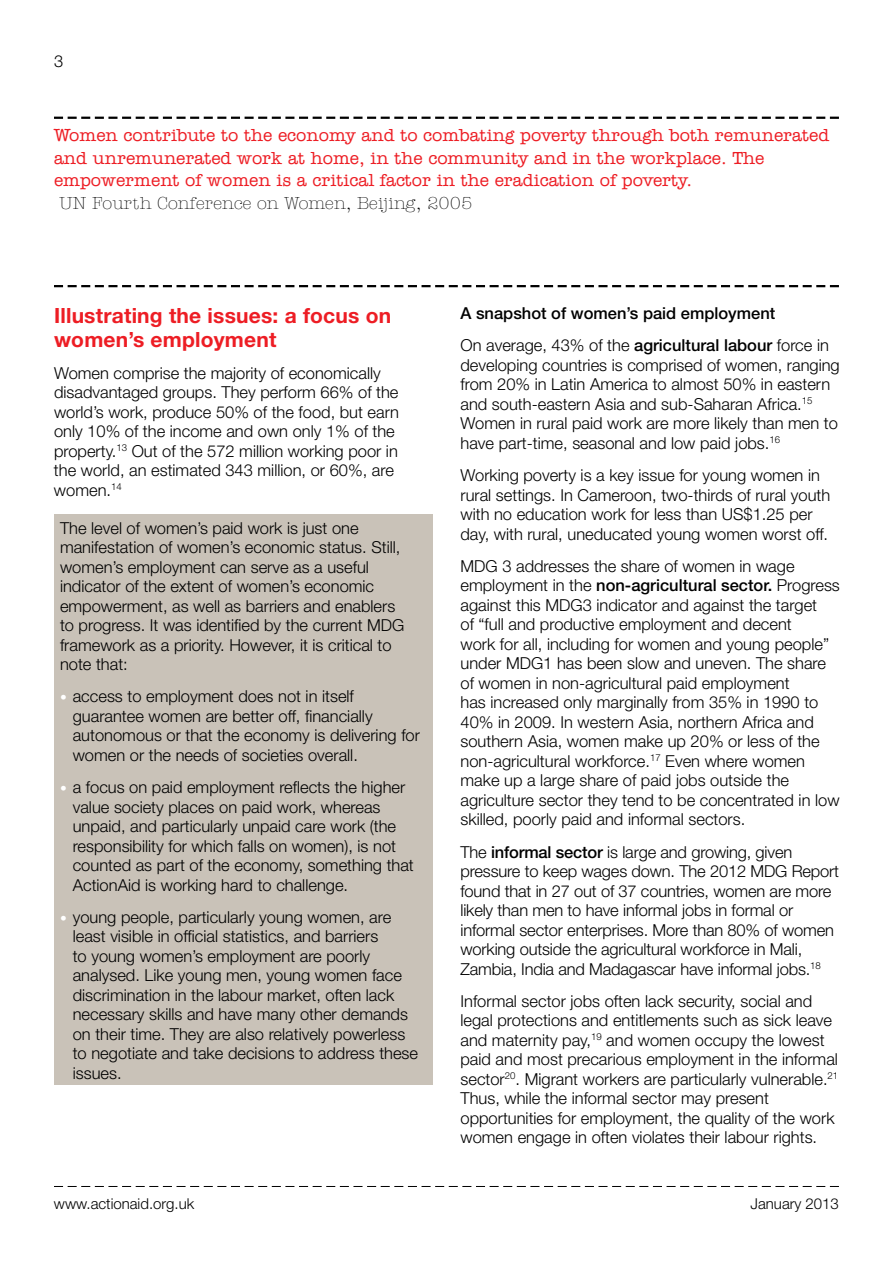
<style>
.page{position:relative;width:893px;height:1263px;background:#fff}
.page>*{position:absolute;margin:0;border:0;box-sizing:border-box;transform-origin:0 0}
.t1{font:700 21px/24px "Helvetica Neue";letter-spacing:.01em;color:#ed1d24}
.t2{font:500 18px/22.5px "Amer Typewriter IT Cby BT";color:#ed1d24}
.t3{font:300 18px "Amer Typewriter IT Cby BT";color:#000}
.t4{font:300 16.5px/19.5px "Helvetica Neue";color:#000}
.t5{font:500 16.5px/32.2px "Helvetica Neue";color:#000}
.t6{font:300 15px "Helvetica Neue";color:#000}
.s1{font-size:13.5px;color:#fff}
.s2{font-weight:300}
.s3{font-weight:500}
</style>
<div class="page">
<svg style="left:54px;top:1186px;width:785px;height:1px"></svg>
<svg style="left:54px;top:117px;width:785px;height:2px"></svg>
<svg style="left:54px;top:285px;width:785px;height:2px"></svg>
<div style="left:54px;top:515px;width:378px;height:570px;background:#c9c2b8"></div>
<p class="t4" style="left:54px;top:51px;width:11px">3</p>
<p class="t2" style="left:54px;top:124px;width:777px">Women contribute to the economy and to combating poverty through both remunerated and unremunerated work at home, in the community and in the workplace. The empowerment of women is a critical factor in the eradication of poverty.</p>
<p class="t3" style="left:60px;top:192px;width:414px">UN Fourth Conference on Women, Beijing, 2005</p>
<p class="t1" style="left:54px;top:303px;width:339px">Illustrating the issues: a focus on women’s employment</p>
<p class="t4" style="left:54px;top:363px;width:347px">Women comprise the majority of economically disadvantaged groups. They perform 66% of the world’s work, produce 50% of the food, but earn only 10% of the income and own only 1% of the property.<sup>13</sup> Out of the 572 million working poor in the world, an estimated 343 million, or 60%, are women.<sup>14</sup></p>
<p class="t4" style="left:60px;top:518px;width:346px">The level of women’s paid work is just one manifestation of women’s economic status. Still, women’s employment can serve as a useful indicator of the extent of women’s economic empowerment, as well as barriers and enablers to progress. It was identified by the current MDG framework as a priority. However, it is critical to note that:</p>
<p class="t4" style="left:73px;top:686px;width:349px;text-indent:-13px"><span class="s1">•</span> access to employment does not in itself guarantee women are better off, financially autonomous or that the economy is delivering for women or the needs of societies overall.</p>
<p class="t4" style="left:73px;top:777px;width:343px;text-indent:-13px"><span class="s1">•</span> a focus on paid employment reflects the higher value society places on paid work, whereas unpaid, and particularly unpaid care work (the responsibility for which falls on women), is not counted as part of the economy, something that ActionAid is working hard to challenge.</p>
<p class="t4" style="left:73px;top:907px;width:347px;text-indent:-13px"><span class="s1">•</span> young people, particularly young women, are least visible in official statistics, and barriers<br>to young women’s employment are poorly analysed. Like young men, young women face discrimination in the labour market, often lack necessary skills and have many other demands on their time. They are also relatively powerless to negotiate and take decisions to address these issues.</p>
<p class="t5" style="left:460px;top:297px;width:370px">A snapshot of women’s paid employment<br><span class="s2">On average, 43% of the</span> agricultural labour <span class="s2">force in</span></p>
<p class="t4" style="left:460px;top:355px;width:381px">developing countries is comprised of women, ranging from 20% in Latin America to almost 50% in eastern and south-eastern Asia and sub-Saharan Africa.<sup>15<br></sup>Women in rural paid work are more likely than men to have part-time, seasonal and low paid jobs.<sup>16</sup></p>
<p class="t4" style="left:460px;top:465px;width:371px">Working poverty is a key issue for young women in rural settings. In Cameroon, two-thirds of rural youth with no education work for less than US$1.25 per day, with rural, uneducated young women worst off.</p>
<p class="t4" style="left:460px;top:556px;width:381px">MDG 3 addresses the share of women in wage employment in the <span class="s3">non-agricultural sector.</span> Progress against this MDG3 indicator and against the target<br>of “full and productive employment and decent<br>work for all, including for women and young people” under MDG1 has been slow and uneven. The share of women in non-agricultural paid employment<br>has increased only marginally from 35% in 1990 to 40% in 2009. In western Asia, northern Africa and southern Asia, women make up 20% or less of the non-agricultural workforce.<sup>17</sup> Even where women make up a large share of paid jobs outside the agriculture sector they tend to be concentrated in low skilled, poorly paid and informal sectors.</p>
<p class="t4" style="left:460px;top:842px;width:380px">The <span class="s3">informal sector</span> is large and growing, given pressure to keep wages down. The 2012 MDG Report found that in 27 out of 37 countries, women are more likely than men to have informal jobs in formal or informal sector enterprises. More than 80% of women working outside the agricultural workforce in Mali, Zambia, India and Madagascar have informal jobs.<sup>18</sup></p>
<p class="t4" style="left:460px;top:991px;width:379px">Informal sector jobs often lack security, social and legal protections and entitlements such as sick leave and maternity pay,<sup>19</sup> and women occupy the lowest paid and most precarious employment in the informal sector<sup>20</sup>. Migrant workers are particularly vulnerable.<sup>21<br></sup>Thus, while the informal sector may present opportunities for employment, the quality of the work women engage in often violates their labour rights.</p>
<p class="t6" style="left:54px;top:1194px;width:142px">www.actionaid.org.uk</p>
<p class="t6" style="left:751px;top:1194px;width:90px">January 2013</p>
</div>
